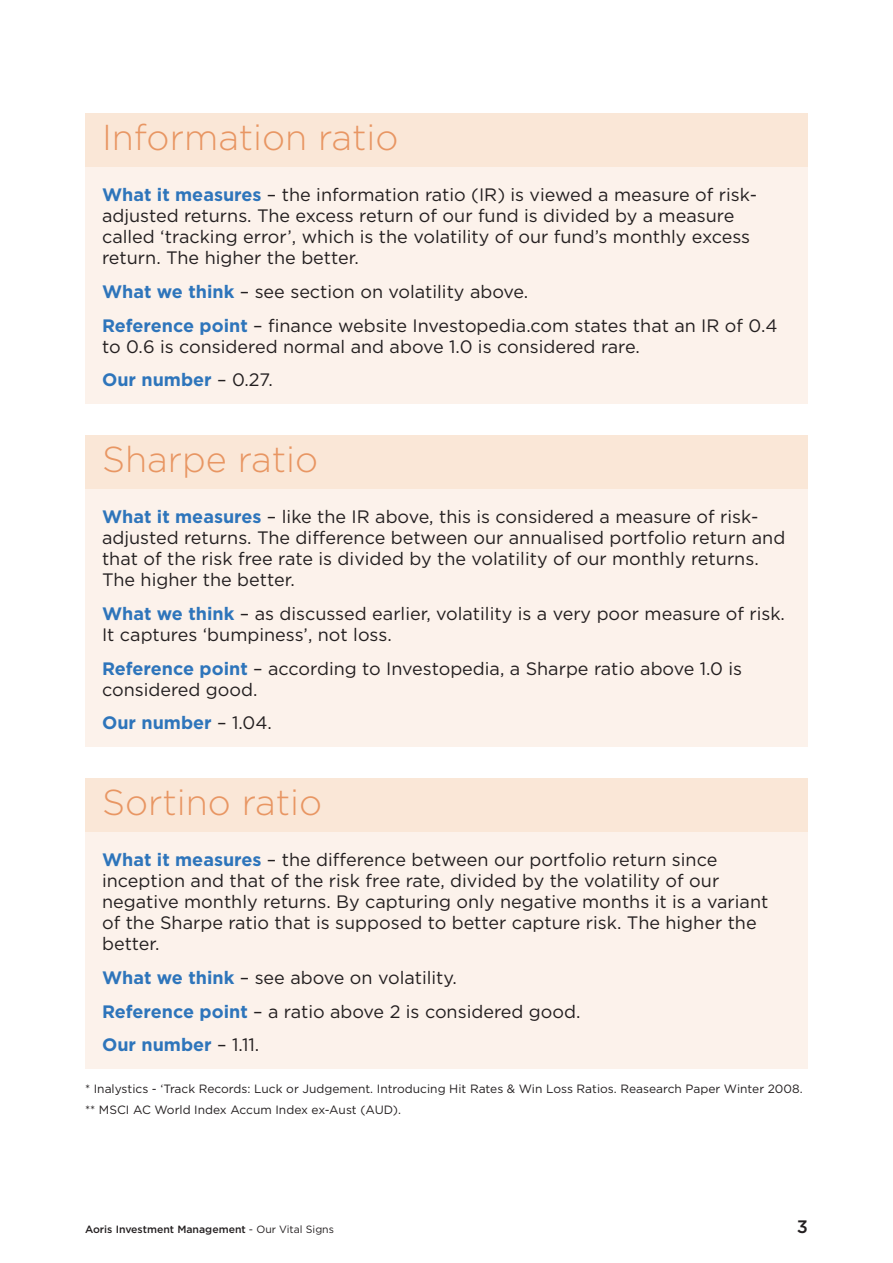
<style>
.page{position:relative;width:893px;height:1263px;background:#fff}
.page>*{position:absolute;margin:0;border:0;box-sizing:border-box;transform-origin:0 0}
.Value_Heading{font:300 36px "Gotham";color:#e89663}
.t1{font:18px/21px "Gotham";color:#231f20}
.t2{font:700 18px "Gotham";color:#2e75bb}
.t3{font:500 18px "Gotham";color:#231f20}
.t4{font:12px "Gotham";color:#231f20}
.t5{font:500 10.5px "Gotham";color:#231f20}
.s1{font-weight:700;color:#2e75bb}
.s2{font-weight:400;color:#231f20}
.s3{font-weight:400}
</style>
<div class="page">
<div style="left:85px;top:113px;width:723px;height:54px;background:#fae7d7"></div>
<div style="left:85px;top:167px;width:723px;height:236px;background:#fcf2eb"></div>
<div style="left:85px;top:435px;width:723px;height:54px;background:#fae7d7"></div>
<div style="left:85px;top:489px;width:723px;height:257px;background:#fcf2eb"></div>
<div style="left:85px;top:778px;width:723px;height:54px;background:#fae7d7"></div>
<div style="left:85px;top:832px;width:723px;height:236px;background:#fcf2eb"></div>
<p class="Value_Heading" style="left:102px;top:118px;width:298px">Information ratio</p>
<p class="t1" style="left:102px;top:184px;width:656px"><span class="s1">What it measures</span> – the information ratio (IR) is viewed a measure of risk&shy;adjusted returns. The excess return of our fund is divided by a measure called ‘tracking error’, which is the volatility of our fund’s monthly excess return. The higher the better.</p>
<p class="t1" style="left:102px;top:281px;width:428px"><span class="s1">What we think</span> – see section on volatility above.</p>
<p class="t1" style="left:102px;top:314px;width:677px"><span class="s1">Reference point</span> – finance website Investopedia.com states that an IR of 0.4 to 0.6 is considered normal and above 1.0 is considered rare.</p>
<p class="t2" style="left:102px;top:370px;width:172px">Our number <span class="s2">– 0.27.</span></p>
<p class="Value_Heading" style="left:102px;top:440px;width:218px">Sharpe ratio</p>
<p class="t1" style="left:102px;top:506px;width:685px"><span class="s1">What it measures</span> – like the IR above, this is considered a measure of risk&shy;adjusted returns. The difference between our annualised portfolio return and that of the risk free rate is divided by the volatility of our monthly returns.<br>The higher the better.</p>
<p class="t1" style="left:102px;top:603px;width:684px"><span class="s1">What we think</span> – as discussed earlier, volatility is a very poor measure of risk.<br>It captures ‘bumpiness’, not loss.</p>
<p class="t1" style="left:102px;top:657px;width:642px"><span class="s1">Reference point</span> – according to Investopedia, a Sharpe ratio above 1.0 is considered good.</p>
<p class="t2" style="left:102px;top:713px;width:171px">Our number <span class="s2">– 1.04.</span></p>
<p class="Value_Heading" style="left:102px;top:783px;width:222px">Sortino ratio</p>
<p class="t1" style="left:102px;top:849px;width:668px"><span class="s1">What it measures</span> – the difference between our portfolio return since inception and that of the risk free rate, divided by the volatility of our negative monthly returns. By capturing only negative months it is a variant of the Sharpe ratio that is supposed to better capture risk. The higher the better.</p>
<p class="t1" style="left:102px;top:966px;width:356px"><span class="s1">What we think</span> – see above on volatility.</p>
<p class="t1" style="left:102px;top:1000px;width:480px"><span class="s1">Reference point</span> – a ratio above 2 is considered good.</p>
<p class="t2" style="left:102px;top:1034px;width:159px">Our number <span class="s2">– 1.11.</span></p>
<p class="t4" style="left:85px;top:1082px;width:719px">* Inalystics - ‘Track Records: Luck or Judgement. Introducing Hit Rates &amp; Win Loss Ratios. Reasearch Paper Winter 2008.</p>
<p class="t4" style="left:85px;top:1103px;width:317px">** MSCI AC World Index Accum Index ex-Aust (AUD).</p>
<p class="t5" style="left:85px;top:1223px;width:250px">Aoris Investment Management <span class="s3">- Our Vital Signs</span></p>
<p class="t3" style="left:797px;top:1216px;width:13px">3</p>
</div>
